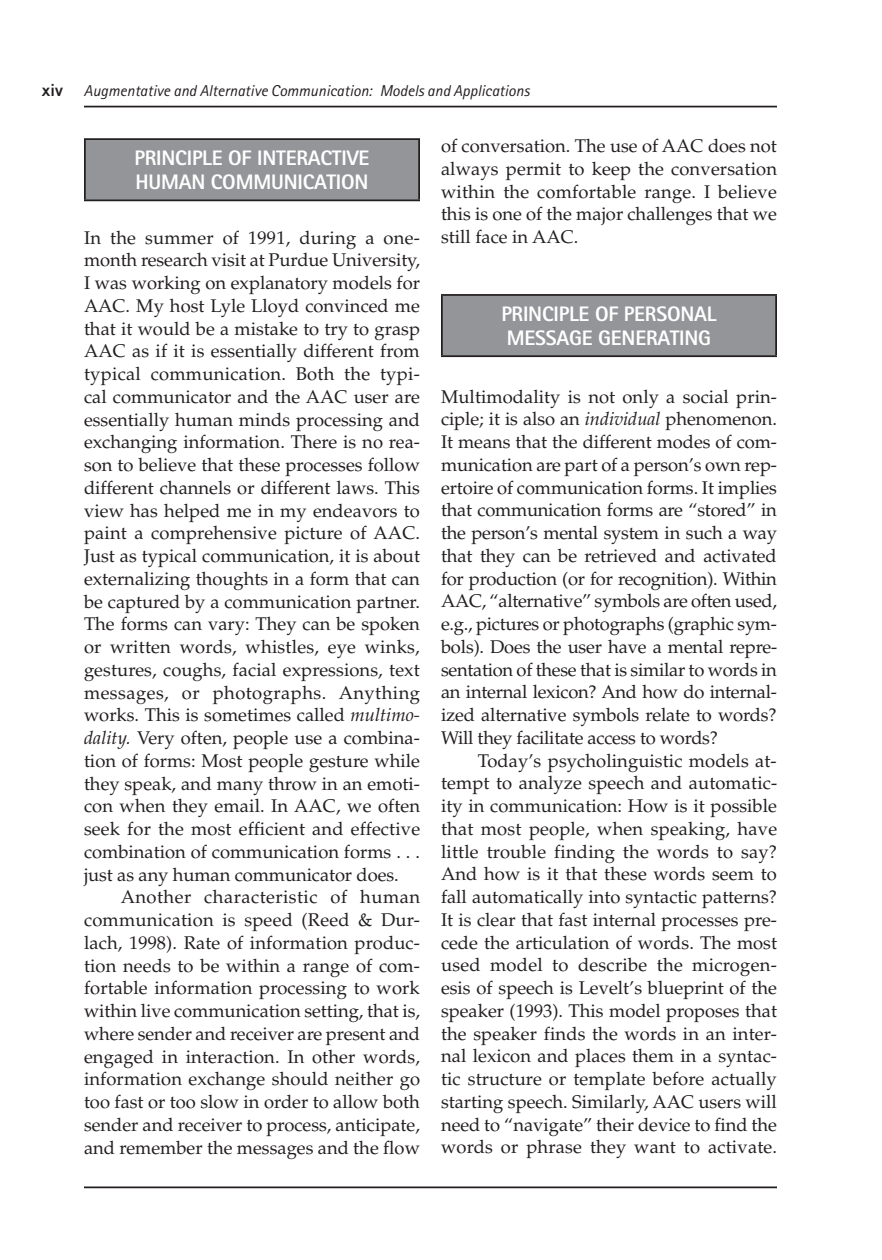
<style>
.page{position:relative;width:882px;height:1260px;background:#fff}
.page>*{position:absolute;margin:0;border:0;box-sizing:border-box;transform-origin:0 0}
.t1{font:800 21px/24.5px "Rotis Sans Serif Std";letter-spacing:-.01em;color:#fff}
.t2{font:18.38px/22.8px "Palatino";color:#231f20;text-align:justify}
.t3{font:italic 15.75px "Rotis Sans Serif Std";color:#231f20}
.s1{font-weight:800;font-style:normal;font-size:17.5px}
.s2{font-style:italic}
</style>
<div class="page">
<hr style="left:84px;top:106px;width:693px;height:1px;background:#231f20">
<hr style="left:84px;top:1186px;width:693px;height:2px;background:#231f20">
<div style="left:85px;top:139px;width:334px;height:61px;background:#939598"></div>
<hr style="left:84px;top:138px;width:336px;height:2px;background:#231f20">
<hr style="left:84px;top:140px;width:2px;height:59px;background:#231f20">
<hr style="left:418px;top:140px;width:2px;height:59px;background:#231f20">
<hr style="left:84px;top:199px;width:336px;height:2px;background:#231f20">
<div style="left:442px;top:295px;width:334px;height:61px;background:#939598"></div>
<hr style="left:441px;top:294px;width:336px;height:2px;background:#231f20">
<hr style="left:441px;top:296px;width:2px;height:59px;background:#231f20">
<hr style="left:775px;top:296px;width:2px;height:59px;background:#231f20">
<hr style="left:441px;top:355px;width:336px;height:2px;background:#231f20">
<p class="t3" style="left:42px;top:81px;width:489px"><span class="s1">xiv</span> Augmentative and Alternative Communication: Models and Applications</p>
<p class="t1" style="left:135px;top:145px;width:236px">PRINCIPLE OF INTERACTIVE<br>HUMAN COMMUNICATION</p>
<p class="t2" style="left:84px;top:226px;width:338px">In the summer of 1991, during a one&shy;month research visit at Purdue University, I was working on explanatory models for AAC. My host Lyle Lloyd convinced me that it would be a mistake to try to grasp AAC as if it is essentially different from typical communication. Both the typi&shy;cal communicator and the AAC user are essentially human minds processing and exchanging information. There is no rea&shy;son to believe that these processes follow different channels or different laws. This view has helped me in my endeavors to paint a comprehensive picture of AAC.<br>Just as typical communication, it is about externalizing thoughts in a form that can be captured by a communication partner.<br>The forms can vary: They can be spoken or written words, whistles, eye winks, gestures, coughs, facial expressions, text messages, or photographs. Anything works. This is sometimes called <span class="s2">multimo&shy;dality.</span> Very often, people use a combina&shy;tion of forms: Most people gesture while they speak, and many throw in an emoti&shy;con when they email. In AAC, we often seek for the most efficient and effective combination of communication forms . . . just as any human communicator does.</p>
<p class="t2" style="left:84px;top:886px;width:338px;text-indent:37px">Another characteristic of human communication is speed (Reed &amp; Dur&shy;lach, 1998). Rate of information produc&shy;tion needs to be within a range of com&shy;fortable information processing to work within live communication setting, that is, where sender and receiver are present and engaged in interaction. In other words, information exchange should neither go too fast or too slow in order to allow both sender and receiver to process, anticipate, and remember the messages and the flow</p>
<p class="t2" style="left:441px;top:135px;width:338px">of conversation. The use of AAC does not always permit to keep the conversation within the comfortable range. I believe this is one of the major challenges that we still face in AAC.</p>
<p class="t1" style="left:501px;top:301px;width:217px">PRINCIPLE OF PERSONAL<br>MESSAGE GENERATING</p>
<p class="t2" style="left:441px;top:385px;width:338px">Multimodality is not only a social prin&shy;ciple; it is also an <span class="s2">individual</span> phenomenon.<br>It means that the different modes of com&shy;munication are part of a person’s own rep&shy;ertoire of communication forms. It implies that communication forms are “stored” in the person’s mental system in such a way that they can be retrieved and activated for production (or for recognition). Within AAC, “alternative” symbols are often used, e.g., pictures or photographs (graphic sym&shy;bols). Does the user have a mental repre&shy;sentation of these that is similar to words in an internal lexicon? And how do internal&shy;ized alternative symbols relate to words?<br>Will they facilitate access to words?</p>
<p class="t2" style="left:441px;top:749px;width:338px;text-indent:37px">Today’s psycholinguistic models at&shy;tempt to analyze speech and automatic&shy;ity in communication: How is it possible that most people, when speaking, have little trouble finding the words to say?<br>And how is it that these words seem to fall automatically into syntactic patterns?<br>It is clear that fast internal processes pre&shy;cede the articulation of words. The most used model to describe the microgen&shy;esis of speech is Levelt’s blueprint of the speaker (1993). This model proposes that the speaker finds the words in an inter&shy;nal lexicon and places them in a syntac&shy;tic structure or template before actually starting speech. Similarly, AAC users will need to “navigate” their device to find the words or phrase they want to activate.</p>
</div>
